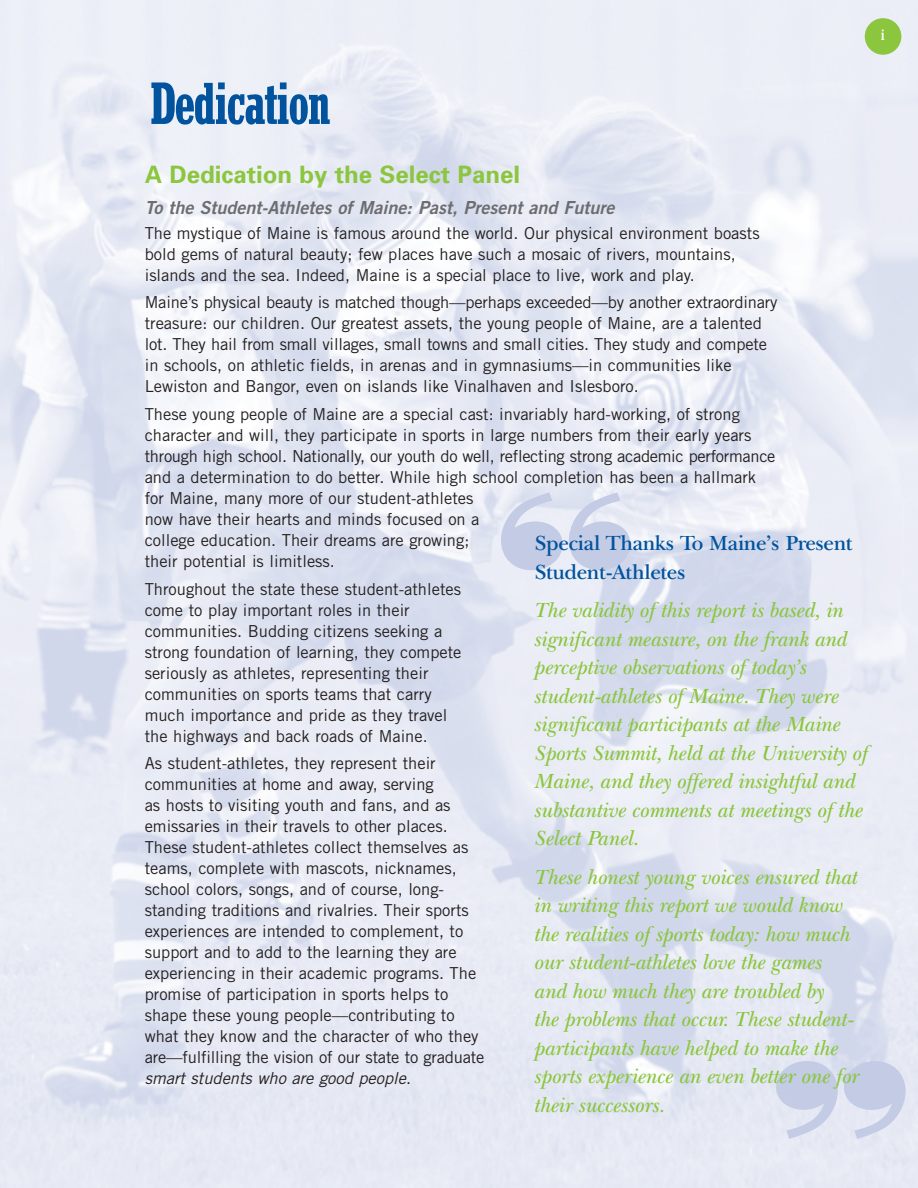
<style>
.page{position:relative;width:918px;height:1188px;background:#fff}
.page>*{position:absolute;margin:0;border:0;box-sizing:border-box;transform-origin:0 0}
.t1{font:258px "Craw Modern Bld";color:#c3cbe5}
.t2{font:700 condensed 54px "OPTI Stymie";letter-spacing:-.03em;color:#01539e}
.t3{font:700 24px "Univers";color:#8bc63e}
.t4{font:italic 600 21px/28.5px "New Baskerville IT Cby BT";letter-spacing:-.015em;color:#8bc63e}
.t5{font:600 21px/28.5px "New Baskerville IT Cby BT";letter-spacing:-.015em;color:#01539e}
.t6{font:italic 18px "Trade Gothic Bold Two";color:#6c6d70}
.t7{font:16.5px/21px "Trade Gothic";color:#231f20}
.t8{font:700 condensed 13.5px "OPTI Stymie";color:#fff}
.s1{font-style:italic}
</style>
<div class="page">
<div style="left:865px;top:18px;width:36px;height:37px;background:#8bc63e;border-radius:50%"></div>
<p class="t8" style="left:881px;top:31px;width:5px">i</p>
<h2 class="t2" style="left:149px;top:86px;width:183px">Dedication</h2>
<h3 class="t3" style="left:145px;top:166px;width:377px">A Dedication by the Select Panel</h3>
<p class="t6" style="left:145px;top:201px;width:471px">To the Student-Athletes of Maine: Past, Present and Future</p>
<p class="t7" style="left:145px;top:224px;width:616px">The mystique of Maine is famous around the world. Our physical environment boasts bold gems of natural beauty; few places have such a mosaic of rivers, mountains, islands and the sea. Indeed, Maine is a special place to live, work and play.</p>
<p class="t7" style="left:145px;top:294px;width:634px">Maine’s physical beauty is matched though—perhaps exceeded—by another extraordinary treasure: our children. Our greatest assets, the young people of Maine, are a talented lot. They hail from small villages, small towns and small cities. They study and compete in schools, on athletic fields, in arenas and in gymnasiums—in communities like Lewiston and Bangor, even on islands like Vinalhaven and Islesboro.</p>
<p class="t7" style="left:145px;top:405px;width:632px">These young people of Maine are a special cast: invariably hard-working, of strong character and will, they participate in sports in large numbers from their early years through high school. Nationally, our youth do well, reflecting strong academic performance and a determination to do better. While high school completion has been a hallmark for Maine, many more of our student-athletes<br>now have their hearts and minds focused on a<br>college education. Their dreams are growing;<br>their potential is limitless.</p>
<p class="t7" style="left:145px;top:580px;width:318px">Throughout the state these student-athletes come to play important roles in their communities. Budding citizens seeking a strong foundation of learning, they compete seriously as athletes, representing their communities on sports teams that carry much importance and pride as they travel the highways and back roads of Maine.</p>
<p class="t7" style="left:145px;top:755px;width:341px">As student-athletes, they represent their communities at home and away, serving<br>as hosts to visiting youth and fans, and as emissaries in their travels to other places.<br>These student-athletes collect themselves as teams, complete with mascots, nicknames, school colors, songs, and of course, long&shy;standing traditions and rivalries. Their sports experiences are intended to complement, to support and to add to the learning they are experiencing in their academic programs. The promise of participation in sports helps to shape these young people—contributing to what they know and the character of who they are—fulfilling the vision of our state to graduate <span class="s1">smart students who are good people</span>.</p>
<h1 class="t1" style="left:498px;top:504px;width:138px">“</h1>
<p class="t5" style="left:535px;top:531px;width:319px">Special Thanks To Maine’s Present<br>Student-Athletes</p>
<p class="t4" style="left:535px;top:598px;width:335px">The validity of this report is based, in significant measure, on the frank and perceptive observations of today’s student-athletes of Maine. They were significant participants at the Maine Sports Summit, held at the University of Maine, and they offered insightful and substantive comments at meetings of the Select Panel.</p>
<p class="t4" style="left:535px;top:864px;width:327px">These honest young voices ensured that in writing this report we would know the realities of sports today: how much our student-athletes love the games and how much they are troubled by<br>the problems that occur. These student&shy;participants have helped to make the sports experience an even better one for their successors.</p>
<h1 class="t1" style="left:909px;top:1127px;width:138px;rotate:-180deg">“</h1>
</div>
